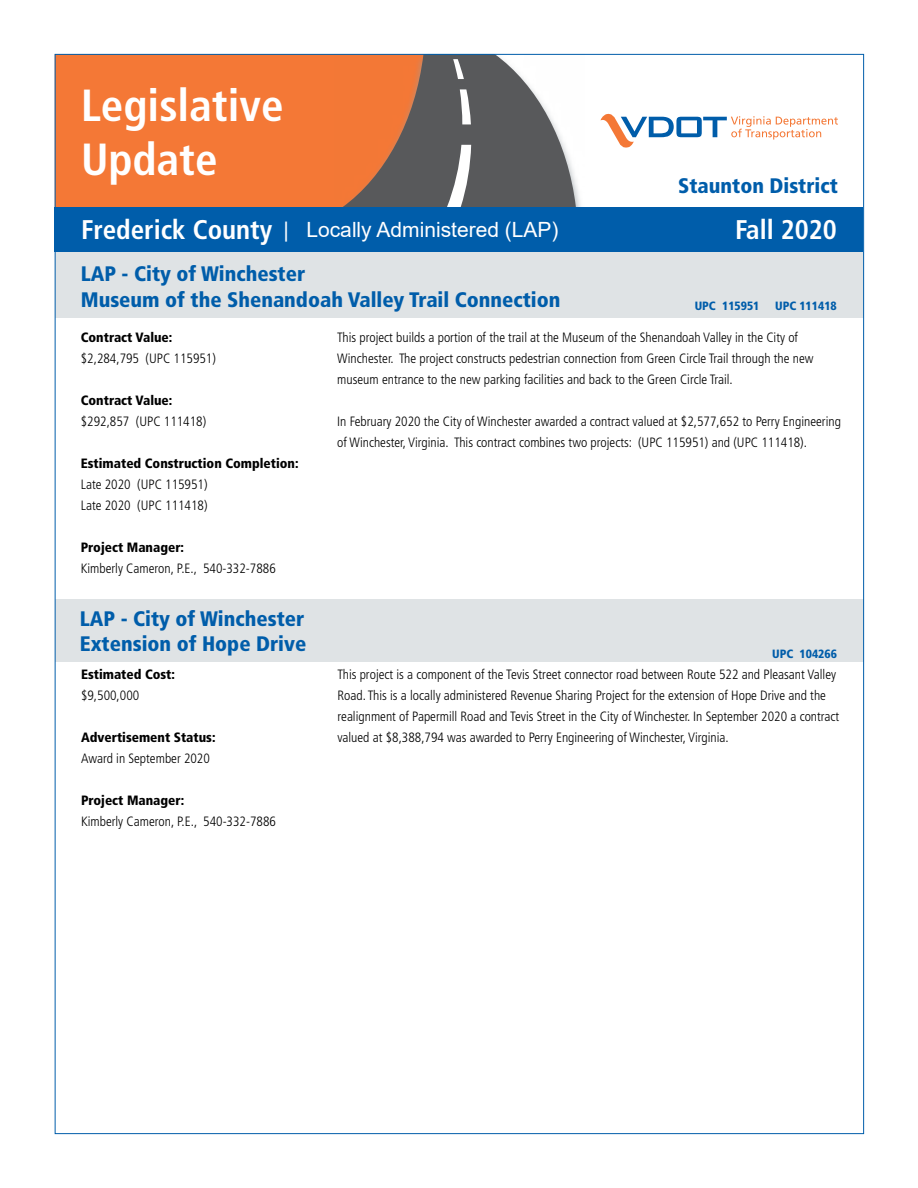
<style>
.page{position:relative;width:918px;height:1188px;background:#fff}
.page>*{position:absolute;margin:0;border:0;box-sizing:border-box;transform-origin:0 0}
.t1{font:700 condensed 45px/54px "Frutiger LT Std";color:#fff}
.t2{font:700 condensed 27px "Frutiger LT Std";color:#fff}
.t3{font:900 condensed 21px/25.2px "Frutiger LT Std";color:#005daa}
.t4{font:21px "Arial";color:#fff}
.t5{font:300 condensed 13.5px/21px "Frutiger LT Std";color:#000}
.t6{font:900 condensed 13.5px "Frutiger LT Std";color:#000}
.t7{font:900 condensed 12px "Frutiger LT Std";color:#005daa}
</style>
<div class="page">
<div style="left:57px;top:56px;width:277px;height:151px;background:#f47836"></div>
<svg style="left:600px;top:113px;width:238px;height:35px"></svg>
<svg style="left:334px;top:53px;width:251px;height:154px"></svg>
<svg style="left:342px;top:56px;width:234px;height:151px;background:#937769"></svg>
<div style="left:55px;top:207px;width:808px;height:45px;background:#005daa"></div>
<div style="left:55px;top:252px;width:809px;height:66px;background:#dfe3e5"></div>
<div style="left:55px;top:600px;width:809px;height:62px;background:#dfe3e5"></div>
<h1 class="t1" style="left:81px;top:78px;width:204px">Legislative<br>Update</h1>
<h2 class="t2" style="left:81px;top:214px;width:193px">Frederick County</h2>
<h2 class="t2" style="left:735px;top:214px;width:103px">Fall 2020</h2>
<h3 class="t3" style="left:678px;top:173px;width:161px">Staunton District</h3>
<h3 class="t4" style="left:284px;top:216px;width:277px">| Locally Administered (LAP)</h3>
<h3 class="t3" style="left:81px;top:261px;width:481px">LAP - City of Winchester<br>Museum of the Shenandoah Valley Trail Connection</h3>
<p class="t7" style="left:695px;top:299px;width:66px">UPC 115951</p>
<p class="t7" style="left:775px;top:299px;width:63px">UPC 111418</p>
<p class="t6" style="left:81px;top:329px;width:93px">Contract Value:</p>
<p class="t5" style="left:81px;top:348px;width:137px">$2,284,795 (UPC 115951)</p>
<p class="t6" style="left:81px;top:392px;width:93px">Contract Value:</p>
<p class="t5" style="left:81px;top:411px;width:127px">$292,857 (UPC 111418)</p>
<p class="t6" style="left:81px;top:455px;width:219px">Estimated Construction Completion:</p>
<p class="t5" style="left:81px;top:474px;width:128px">Late 2020 (UPC 115951)<br>Late 2020 (UPC 111418)</p>
<p class="t6" style="left:81px;top:539px;width:105px">Project Manager:</p>
<p class="t5" style="left:81px;top:558px;width:197px">Kimberly Cameron, P.E., 540-332-7886</p>
<h3 class="t3" style="left:80px;top:606px;width:228px">LAP - City of Winchester<br>Extension of Hope Drive</h3>
<p class="t6" style="left:81px;top:666px;width:96px">Estimated Cost:</p>
<p class="t5" style="left:81px;top:685px;width:60px">$9,500,000</p>
<p class="t6" style="left:81px;top:729px;width:136px">Advertisement Status:</p>
<p class="t5" style="left:81px;top:748px;width:130px">Award in September 2020</p>
<p class="t6" style="left:81px;top:792px;width:105px">Project Manager:</p>
<p class="t5" style="left:81px;top:811px;width:197px">Kimberly Cameron, P.E., 540-332-7886</p>
<p class="t5" style="left:337px;top:327px;width:478px">This project builds a portion of the trail at the Museum of the Shenandoah Valley in the City of<br>Winchester. The project constructs pedestrian connection from Green Circle Trail through the new museum entrance to the new parking facilities and back to the Green Circle Trail.</p>
<p class="t5" style="left:337px;top:411px;width:505px">In February 2020 the City of Winchester awarded a contract valued at $2,577,652 to Perry Engineering of Winchester, Virginia. This contract combines two projects: (UPC 115951) and (UPC 111418).</p>
<p class="t7" style="left:772px;top:647px;width:66px">UPC 104266</p>
<p class="t5" style="left:338px;top:664px;width:503px">This project is a component of the Tevis Street connector road between Route 522 and Pleasant Valley Road. This is a locally administered Revenue Sharing Project for the extension of Hope Drive and the realignment of Papermill Road and Tevis Street in the City of Winchester. In September 2020 a contract valued at $8,388,794 was awarded to Perry Engineering of Winchester, Virginia.</p>
</div>
